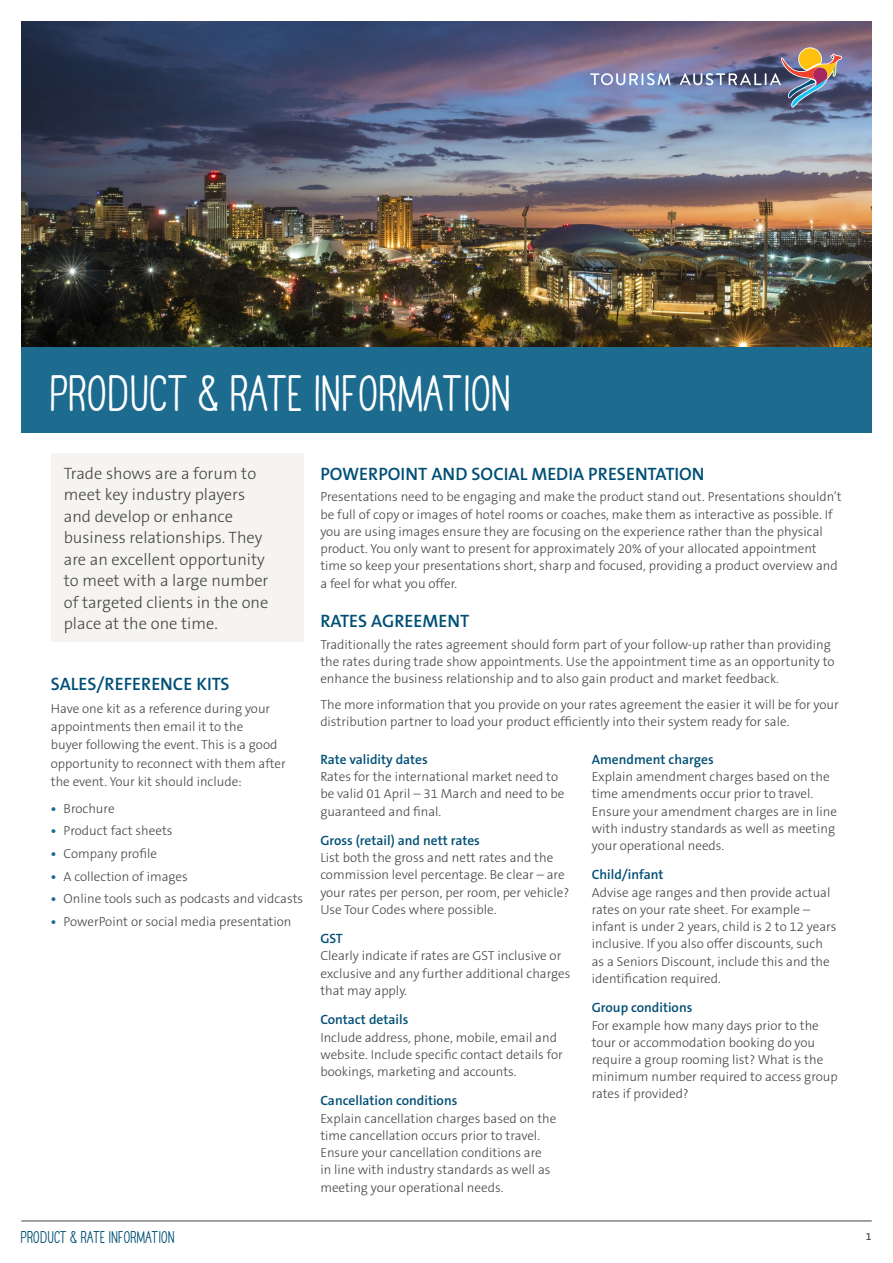
<style>
.page{position:relative;width:893px;height:1263px;background:#fff}
.page>*{position:absolute;margin:0;border:0;box-sizing:border-box;transform-origin:0 0}
.t1{font:700 45px "TAHAVEANICEDAY Basic";color:#fff}
.t2{font:600 18px "The Sans B6";color:#004f76}
.t3{font:300 16.5px/21.5px "The Sans B3";color:#464547}
.t4{font:700 15px "TAHAVEANICEDAY Basic";color:#004f76}
.t5{font:600 13.5px "The Sans B6";color:#004f76}
.t6{font:300 13.2px/17.2px "The Sans B3";color:#464547}
.t7{font:300 10.5px "The Sans B3";color:#464547}
.s1{font-family:"The Sans B7";font-weight:700;color:#1d6c90}
</style>
<div class="page">
<hr style="left:21px;top:1220px;width:851px;height:1px;background:#464547">
<img style="left:21px;top:21px;width:851px;height:326px">
<div style="left:21px;top:347px;width:851px;height:85px;background:#1d6c90"></div>
<div style="left:51px;top:454px;width:252px;height:188px;background:#f6f4f1"></div>
<svg style="left:590px;top:73px;width:80px;height:12px"></svg>
<img style="left:679px;top:47px;width:163px;height:61px">
<h1 class="t1" style="left:51px;top:367px;width:463px">PRODUCT &amp; RATE INFORMATION</h1>
<p class="t3" style="left:64px;top:463px;width:206px">Trade shows are a forum to meet key industry players and develop or enhance business relationships. They are an excellent opportunity to meet with a large number of targeted clients in the one place at the one time.</p>
<h2 class="t2" style="left:51px;top:675px;width:180px">SALES/REFERENCE KITS</h2>
<p class="t6" style="left:51px;top:700px;width:236px;line-height:18.3px">Have one kit as a reference during your appointments then email it to the<br>buyer following the event. This is a good opportunity to reconnect with them after the event. Your kit should include:</p>
<p class="t6" style="left:51px;top:800px;width:65px"><span class="s1">•</span> Brochure</p>
<p class="t6" style="left:51px;top:823px;width:123px"><span class="s1">•</span> Product fact sheets</p>
<p class="t6" style="left:51px;top:845px;width:108px"><span class="s1">•</span> Company profile</p>
<p class="t6" style="left:51px;top:868px;width:138px"><span class="s1">•</span> A collection of images</p>
<p class="t6" style="left:51px;top:890px;width:254px"><span class="s1">•</span> Online tools such as podcasts and vidcasts</p>
<p class="t6" style="left:51px;top:913px;width:242px"><span class="s1">•</span> PowerPoint or social media presentation</p>
<p class="t4" style="left:21px;top:1228px;width:155px">PRODUCT &amp; RATE INFORMATION</p>
<h2 class="t2" style="left:320px;top:464px;width:386px">POWERPOINT AND SOCIAL MEDIA PRESENTATION</h2>
<p class="t6" style="left:320px;top:489px;width:523px">Presentations need to be engaging and make the product stand out. Presentations shouldn’t be full of copy or images of hotel rooms or coaches, make them as interactive as possible. If you are using images ensure they are focusing on the experience rather than the physical product. You only want to present for approximately 20% of your allocated appointment time so keep your presentations short, sharp and focused, providing a product overview and a feel for what you offer.</p>
<h2 class="t2" style="left:320px;top:612px;width:150px">RATES AGREEMENT</h2>
<p class="t6" style="left:320px;top:636px;width:516px">Traditionally the rates agreement should form part of your follow-up rather than providing the rates during trade show appointments. Use the appointment time as an opportunity to enhance the business relationship and to also gain product and market feedback.</p>
<p class="t6" style="left:320px;top:696px;width:520px">The more information that you provide on your rates agreement the easier it will be for your distribution partner to load your product efficiently into their system ready for sale.</p>
<p class="t5" style="left:320px;top:752px;width:109px">Rate validity dates</p>
<p class="t6" style="left:320px;top:769px;width:246px">Rates for the international market need to be valid 01 April – 31 March and need to be guaranteed and final.</p>
<p class="t5" style="left:320px;top:833px;width:161px">Gross (retail) and nett rates</p>
<p class="t6" style="left:320px;top:850px;width:250px">List both the gross and nett rates and the commission level percentage. Be clear – are your rates per person, per room, per vehicle?<br>Use Tour Codes where possible.</p>
<p class="t5" style="left:320px;top:932px;width:24px">GST</p>
<p class="t6" style="left:320px;top:948px;width:252px">Clearly indicate if rates are GST inclusive or exclusive and any further additional charges that may apply.</p>
<p class="t5" style="left:320px;top:1013px;width:90px">Contact details</p>
<p class="t6" style="left:320px;top:1029px;width:244px">Include address, phone, mobile, email and website. Include specific contact details for bookings, marketing and accounts.</p>
<p class="t5" style="left:320px;top:1094px;width:139px">Cancellation conditions</p>
<p class="t6" style="left:320px;top:1110px;width:238px">Explain cancellation charges based on the time cancellation occurs prior to travel.<br>Ensure your cancellation conditions are<br>in line with industry standards as well as meeting your operational needs.</p>
<p class="t5" style="left:592px;top:752px;width:123px">Amendment charges</p>
<p class="t6" style="left:592px;top:769px;width:247px">Explain amendment charges based on the time amendments occur prior to travel.<br>Ensure your amendment charges are in line with industry standards as well as meeting your operational needs.</p>
<p class="t5" style="left:592px;top:868px;width:73px">Child/infant</p>
<p class="t6" style="left:592px;top:884px;width:246px">Advise age ranges and then provide actual rates on your rate sheet. For example – infant is under 2 years, child is 2 to 12 years inclusive. If you also offer discounts, such as a Seniors Discount, include this and the identification required.</p>
<p class="t5" style="left:592px;top:1001px;width:102px">Group conditions</p>
<p class="t6" style="left:592px;top:1017px;width:248px">For example how many days prior to the tour or accommodation booking do you require a group rooming list? What is the minimum number required to access group rates if provided?</p>
<p class="t7" style="left:866px;top:1231px;width:7px">1</p>
</div>
